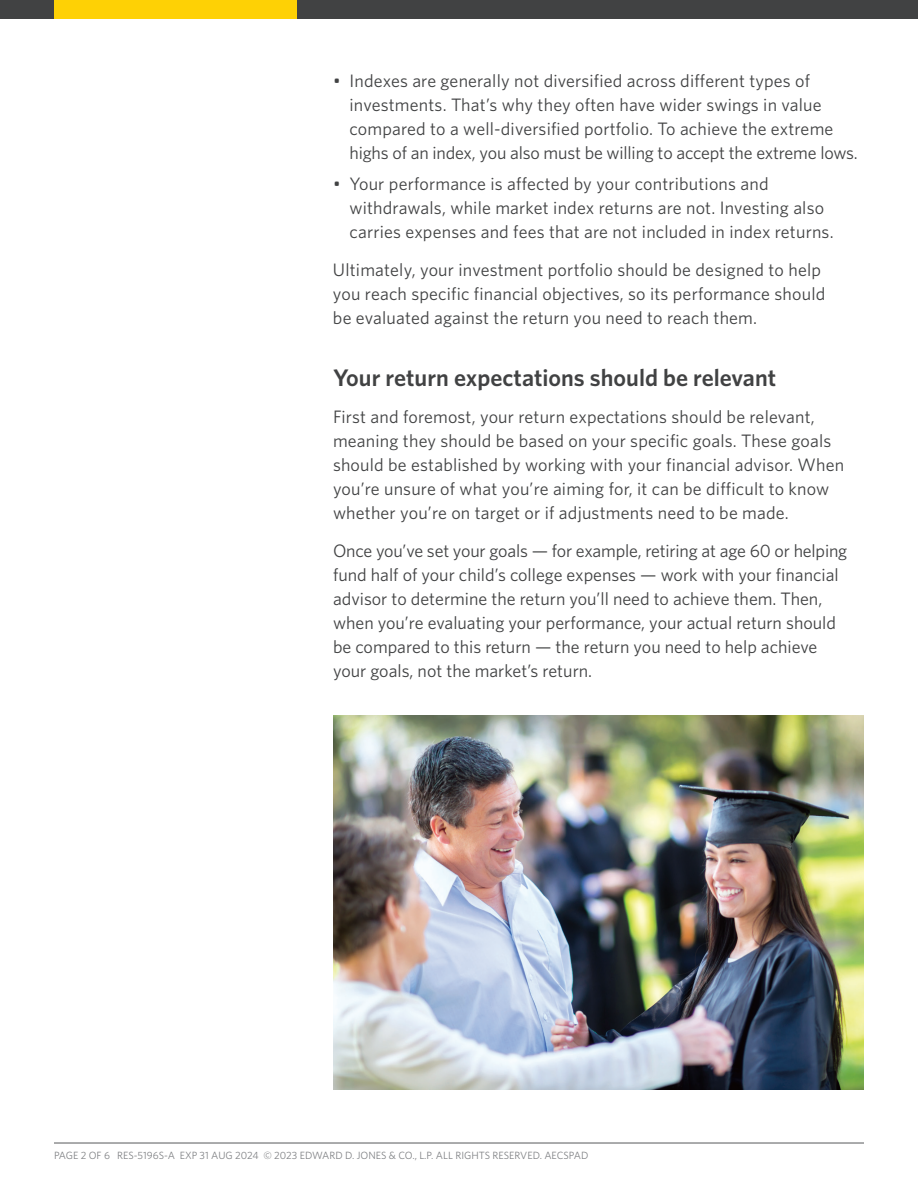
<style>
.page{position:relative;width:918px;height:1188px;background:#fff}
.page>*{position:absolute;margin:0;border:0;box-sizing:border-box;transform-origin:0 0}
.Section_Header{font:600 24px "Whitney";color:#414243}
.Body{font:18px/24px "Whitney";letter-spacing:.01em;color:#414243}
.Job_Number{font:10.5px "Whitney";color:#808285}
</style>
<div class="page">
<hr style="left:54px;top:1143px;width:810px;height:1px;background:#57585a">
<div style="left:0;top:0;width:918px;height:18px;background:#414243"></div>
<div style="left:54px;top:0;width:243px;height:18px;background:#fed105"></div>
<img style="left:333px;top:716px;width:531px;height:373px">
<p class="Body" style="left:350px;top:69px;width:510px;text-indent:-16px">• Indexes are generally not diversified across different types of investments. That’s why they often have wider swings in value compared to a well-diversified portfolio. To achieve the extreme highs of an index, you also must be willing to accept the extreme lows.</p>
<p class="Body" style="left:350px;top:171px;width:486px;text-indent:-16px">• Your performance is affected by your contributions and withdrawals, while market index returns are not. Investing also carries expenses and fees that are not included in index returns.</p>
<p class="Body" style="left:333px;top:257px;width:494px">Ultimately, your investment portfolio should be designed to help you reach specific financial objectives, so its performance should be evaluated against the return you need to reach them.</p>
<p class="Section_Header" style="left:333px;top:361px;width:445px">Your return expectations should be relevant</p>
<p class="Body" style="left:333px;top:405px;width:513px">First and foremost, your return expectations should be relevant, meaning they should be based on your specific goals. These goals should be established by working with your financial advisor. When you’re unsure of what you’re aiming for, it can be difficult to know whether you’re on target or if adjustments need to be made.</p>
<p class="Body" style="left:333px;top:538px;width:516px">Once you’ve set your goals — for example, retiring at age 60 or helping fund half of your child’s college expenses — work with your financial advisor to determine the return you’ll need to achieve them. Then, when you’re evaluating your performance, your actual return should be compared to this return — the return you need to help achieve your goals, not the market’s return.</p>
<p class="Job_Number" style="left:54px;top:1148px;width:536px">PAGE 2 OF 6 RES-5196S-A EXP 31 AUG 2024 © 2023 EDWARD D. JONES &amp; CO., L.P. ALL RIGHTS RESERVED. AECSPAD</p>
</div>
